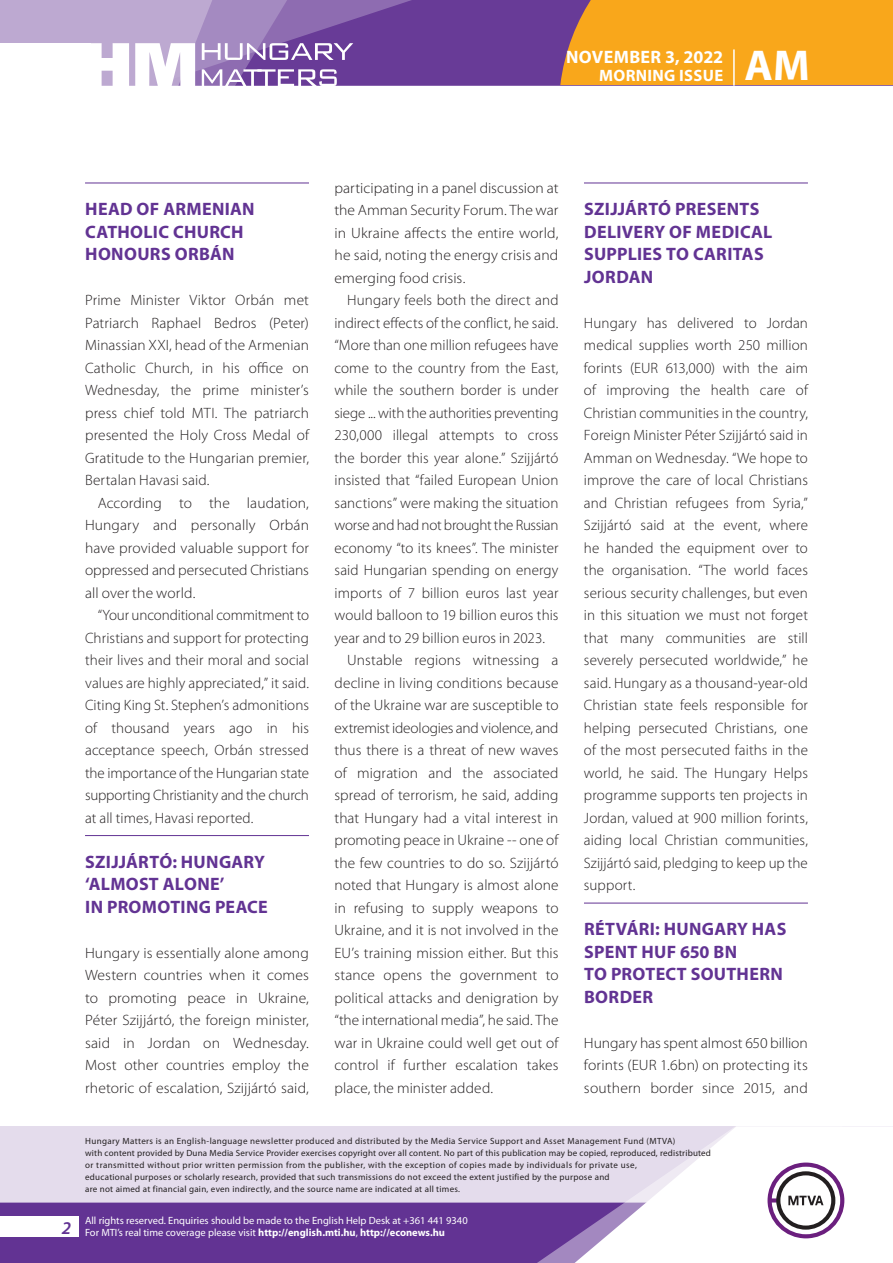
<style>
.page{position:relative;width:893px;height:1263px;background:#fff}
.page>*{position:absolute;margin:0;border:0;box-sizing:border-box;transform-origin:0 0}
.t1{font:700 43.35px "Myriad Pro";color:#fff}
._01_cimsor{font:700 18px/22.5px "Myriad Pro";letter-spacing:.02em;color:#623393}
.t2{font:700 18px "Myriad Pro";letter-spacing:.02em;color:#fff}
.t3{font:italic 600 18px "Myriad Pro";color:#623393}
.t4{font:700 16.5px "Myriad Pro";letter-spacing:.02em;color:#fff}
._03_kenyer_szöveg-2{font:300 15px/22.5px "Myriad Pro";letter-spacing:.005em;color:#231f20;text-align:justify}
._03_kenyer_szöveg-1{font:300 15px/22.5px "Myriad Pro";letter-spacing:.01em;color:#231f20;text-align:justify}
._03_kenyer_szöveg-1-2{font:300 15px/22.5px "Myriad Pro";letter-spacing:.01em;color:#231f20;text-align:justify;scale:1.04 1}
.t5{font:10.5px/12px "Myriad Pro";color:#fff}
.t6{font:9px/12px "Myriad Pro";letter-spacing:.03em;color:#231f20}
.s1{font-weight:700}
</style>
<div class="page">
<div style="left:0;top:1126px;width:893px;height:137px;background:#e4dcec"></div>
<div style="left:0;top:1202px;width:506px;height:61px;background:#623393"></div>
<div style="left:506px;top:1202px;width:43px;height:61px;background:#623393"></div>
<svg style="left:549px;top:1126px;width:344px;height:137px;fill:#fff"></svg>
<svg style="left:767px;top:1162px;width:77px;height:76px;background:#c5b8c8"></svg>
<div style="left:0;top:1216px;width:79px;height:20px;background:#fff"></div>
<div style="left:0;top:0;width:893px;height:85px;background:#683b97"></div>
<div style="left:560px;top:0;width:333px;height:85px;background:#f9a71b"></div>
<hr style="left:733px;top:49px;width:2px;height:37px;background:#fff">
<svg style="left:0;top:0;width:479px;height:86px"></svg>
<hr style="left:85px;top:183px;width:224px;height:1px;background:#623393">
<hr style="left:85px;top:835px;width:224px;height:1px;background:#623393">
<hr style="left:584px;top:183px;width:224px;height:1px;background:#623393">
<hr style="left:584px;top:903px;width:224px;height:1px;background:#623393">
<p class="t2" style="left:566px;top:45px;width:159px">NOVEMBER 3, 2022</p>
<p class="t4" style="left:599px;top:65px;width:125px">MORNING ISSUE</p>
<h1 class="t1" style="left:745px;top:37px;width:67px">AM</h1>
<p class="_01_cimsor" style="left:85px;top:197px;width:171px">HEAD OF ARMENIAN<br>CATHOLIC CHURCH<br>HONOURS ORBÁN</p>
<p class="_03_kenyer_szöveg-1" style="left:85px;top:289px;width:225px">Prime Minister Viktor Orbán met Patriarch Raphael Bedros (Peter)<br>Minassian XXI, head of the Armenian Catholic Church, in his office on Wednesday, the prime minister’s press chief told MTI. The patriarch presented the Holy Cross Medal of Gratitude to the Hungarian premier, Bertalan Havasi said.</p>
<p class="_03_kenyer_szöveg-2" style="left:85px;top:491px;width:225px;text-indent:13px">According to the laudation, Hungary and personally Orbán have provided valuable support for oppressed and persecuted Christians all over the world.</p>
<p class="_03_kenyer_szöveg-2" style="left:85px;top:604px;width:225px;text-indent:13px">“Your unconditional commitment to Christians and support for protecting their lives and their moral and social values are highly appreciated,” it said.<br>Citing King St. Stephen’s admonitions of thousand years ago in his acceptance speech, Orbán stressed the importance of the Hungarian state supporting Christianity and the church at all times, Havasi reported.</p>
<p class="_01_cimsor" style="left:85px;top:850px;width:184px">SZIJJÁRTÓ: HUNGARY ‘ALMOST ALONE’<br>IN PROMOTING PEACE</p>
<p class="_03_kenyer_szöveg-1-2" style="left:85px;top:941px;width:217px">Hungary is essentially alone among Western countries when it comes to promoting peace in Ukraine, Péter Szijjártó, the foreign minister, said in Jordan on Wednesday.<br>Most other countries employ the rhetoric of escalation, Szijjártó said,</p>
<p class="_03_kenyer_szöveg-1-2" style="left:334px;top:176px;width:217px">participating in a panel discussion at the Amman Security Forum. The war in Ukraine affects the entire world, he said, noting the energy crisis and emerging food crisis.</p>
<p class="_03_kenyer_szöveg-2" style="left:334px;top:289px;width:226px;text-indent:13px">Hungary feels both the direct and indirect effects of the conflict, he said. “More than one million refugees have come to the country from the East, while the southern border is under siege ... with the authorities preventing 230,000 illegal attempts to cross the border this year alone.” Szijjártó insisted that “failed European Union sanctions” were making the situation worse and had not brought the Russian economy “to its knees”. The minister said Hungarian spending on energy imports of 7 billion euros last year would balloon to 19 billion euros this year and to 29 billion euros in 2023.</p>
<p class="_03_kenyer_szöveg-2" style="left:334px;top:649px;width:225px;text-indent:13px">Unstable regions witnessing a decline in living conditions because of the Ukraine war are susceptible to extremist ideologies and violence, and thus there is a threat of new waves of migration and the associated spread of terrorism, he said, adding that Hungary had a vital interest in promoting peace in Ukraine -- one of the few countries to do so. Szijjártó noted that Hungary is almost alone in refusing to supply weapons to Ukraine, and it is not involved in the EU’s training mission either. But this stance opens the government to political attacks and denigration by “the international media”, he said. The war in Ukraine could well get out of control if further escalation takes place, the minister added.</p>
<p class="_01_cimsor" style="left:584px;top:197px;width:190px">SZIJJÁRTÓ PRESENTS<br>DELIVERY OF MEDICAL<br>SUPPLIES TO CARITAS<br>JORDAN</p>
<p class="_03_kenyer_szöveg-1" style="left:584px;top:311px;width:225px">Hungary has delivered to Jordan medical supplies worth 250 million forints (EUR 613,000) with the aim of improving the health care of Christian communities in the country, Foreign Minister Péter Szijjártó said in Amman on Wednesday. “We hope to improve the care of local Christians and Christian refugees from Syria,” Szijjártó said at the event, where he handed the equipment over to the organisation. “The world faces serious security challenges, but even in this situation we must not forget that many communities are still severely persecuted worldwide,” he said. Hungary as a thousand-year-old Christian state feels responsible for helping persecuted Christians, one of the most persecuted faiths in the world, he said. The Hungary Helps programme supports ten projects in Jordan, valued at 900 million forints, aiding local Christian communities, Szijjártó said, pledging to keep up the support.</p>
<p class="_01_cimsor" style="left:584px;top:917px;width:204px">RÉTVÁRI: HUNGARY HAS<br>SPENT HUF 650 BN<br>TO PROTECT SOUTHERN<br>BORDER</p>
<p class="_03_kenyer_szöveg-1-2" style="left:584px;top:1031px;width:217px">Hungary has spent almost 650 billion forints (EUR 1.6bn) on protecting its southern border since 2015, and</p>
<p class="t3" style="left:62px;top:1217px;width:11px">2</p>
<p class="t6" style="left:85px;top:1134px;width:627px">Hungary Matters is an English-language newsletter produced and distributed by the Media Service Support and Asset Management Fund (MTVA)<br>with content provided by Duna Media Service Provider exercises copyright over all content. No part of this publication may be copied, reproduced, redistributed or transmitted without prior written permission from the publisher, with the exception of copies made by individuals for private use,<br>educational purposes or scholarly research, provided that such transmissions do not exceed the extent justified by the purpose and<br>are not aimed at financial gain, even indirectly, and the source name are indicated at all times.</p>
<p class="t5" style="left:85px;top:1214px;width:384px">All rights reserved. Enquiries should be made to the English Help Desk at +361 441 9340<br>For MTI’s real time coverage please visit <span class="s1">http://english.mti.hu</span>, <span class="s1">http://econews.hu</span></p>
</div>
